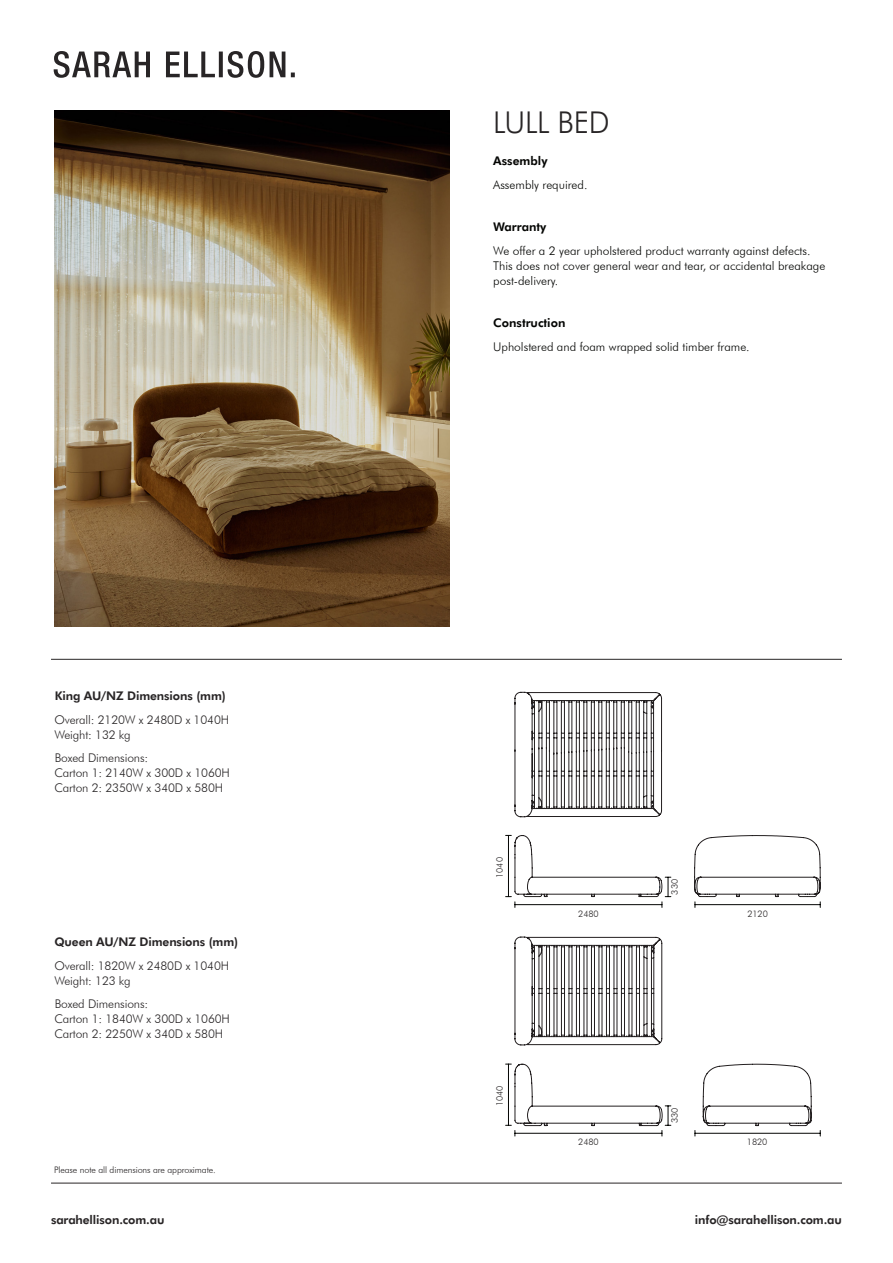
<style>
.page{position:relative;width:893px;height:1263px;background:#fff}
.page>*{position:absolute;margin:0;border:0;box-sizing:border-box;transform-origin:0 0}
.Bodycopy{font:300 30px "Futura BT";letter-spacing:-.01em;color:#282526}
.Bodycopy-2{font:300 12px/15px "Futura BT";letter-spacing:-.01em;color:#282526}
.Bodycopy-3{font:300 12px/15px "Futura BT";color:#040503}
.Bodycopy-4{font:700 12px "Futura BT";letter-spacing:-.01em;color:#282526}
.Bodycopy-5{font:700 12px "Futura BT";color:#040503}
.Bodycopy-6{font:300 9px "Futura BT";letter-spacing:-.01em;color:#282526}
</style>
<div class="page">
<svg style="left:54px;top:51px;width:241px;height:27px"></svg>
<hr style="left:51px;top:659px;width:791px;height:1px;background:#282526">
<hr style="left:51px;top:1183px;width:791px;height:1px;background:#282526">
<img style="left:54px;top:110px;width:395px;height:517px">
<svg style="left:514px;top:692px;width:148px;height:125px"></svg>
<svg style="left:515px;top:937px;width:147px;height:108px"></svg>
<svg style="left:506px;top:835px;width:315px;height:72px"></svg>
<hr style="left:695px;top:904px;width:125px;height:1px;background:#040503">
<svg style="left:506px;top:1064px;width:305px;height:72px"></svg>
<hr style="left:695px;top:1133px;width:125px;height:1px;background:#040503">
<p class="Bodycopy" style="left:493px;top:104px;width:118px">LULL BED</p>
<p class="Bodycopy-4" style="left:55px;top:687px;width:172px">King AU/NZ Dimensions (mm)</p>
<p class="Bodycopy-2" style="left:54px;top:712px;width:176px">Overall: 2120W x 2480D x 1040H<br>Weight: 132 kg</p>
<p class="Bodycopy-2" style="left:54px;top:750px;width:177px">Boxed Dimensions:<br>Carton 1: 2140W x 300D x 1060H<br>Carton 2: 2350W x 340D x 580H</p>
<p class="Bodycopy-4" style="left:54px;top:933px;width:185px">Queen AU/NZ Dimensions (mm)</p>
<p class="Bodycopy-2" style="left:54px;top:958px;width:176px">Overall: 1820W x 2480D x 1040H<br>Weight: 123 kg</p>
<p class="Bodycopy-2" style="left:54px;top:996px;width:177px">Boxed Dimensions:<br>Carton 1: 1840W x 300D x 1060H<br>Carton 2: 2250W x 340D x 580H</p>
<p class="Bodycopy-6" style="left:54px;top:1165px;width:163px">Please note all dimensions are approximate.</p>
<p class="Bodycopy-5" style="left:493px;top:152px;width:56px">Assembly</p>
<p class="Bodycopy-3" style="left:493px;top:177px;width:96px">Assembly required.</p>
<p class="Bodycopy-5" style="left:493px;top:218px;width:55px">Warranty</p>
<p class="Bodycopy-3" style="left:493px;top:243px;width:334px">We offer a 2 year upholstered product warranty against defects.<br>This does not cover general wear and tear, or accidental breakage post-delivery.</p>
<p class="Bodycopy-5" style="left:493px;top:314px;width:74px">Construction</p>
<p class="Bodycopy-3" style="left:493px;top:339px;width:258px">Upholstered and foam wrapped solid timber frame.</p>
<p class="Bodycopy-6" style="left:494px;top:878px;width:22px;rotate:-90deg">1040</p>
<p class="Bodycopy-6" style="left:494px;top:1106px;width:22px;rotate:-90deg">1040</p>
<p class="Bodycopy-6" style="left:578px;top:908px;width:22px">2480</p>
<p class="Bodycopy-6" style="left:669px;top:894px;width:17px;rotate:-90deg">330</p>
<p class="Bodycopy-6" style="left:747px;top:908px;width:22px">2120</p>
<p class="Bodycopy-6" style="left:578px;top:1136px;width:22px">2480</p>
<p class="Bodycopy-6" style="left:669px;top:1123px;width:17px;rotate:-90deg">330</p>
<p class="Bodycopy-6" style="left:747px;top:1136px;width:22px">1820</p>
<p class="Bodycopy-4" style="left:51px;top:1211px;width:115px">sarahellison.com.au</p>
<p class="Bodycopy-4" style="left:695px;top:1211px;width:148px">info@sarahellison.com.au</p>
</div>
